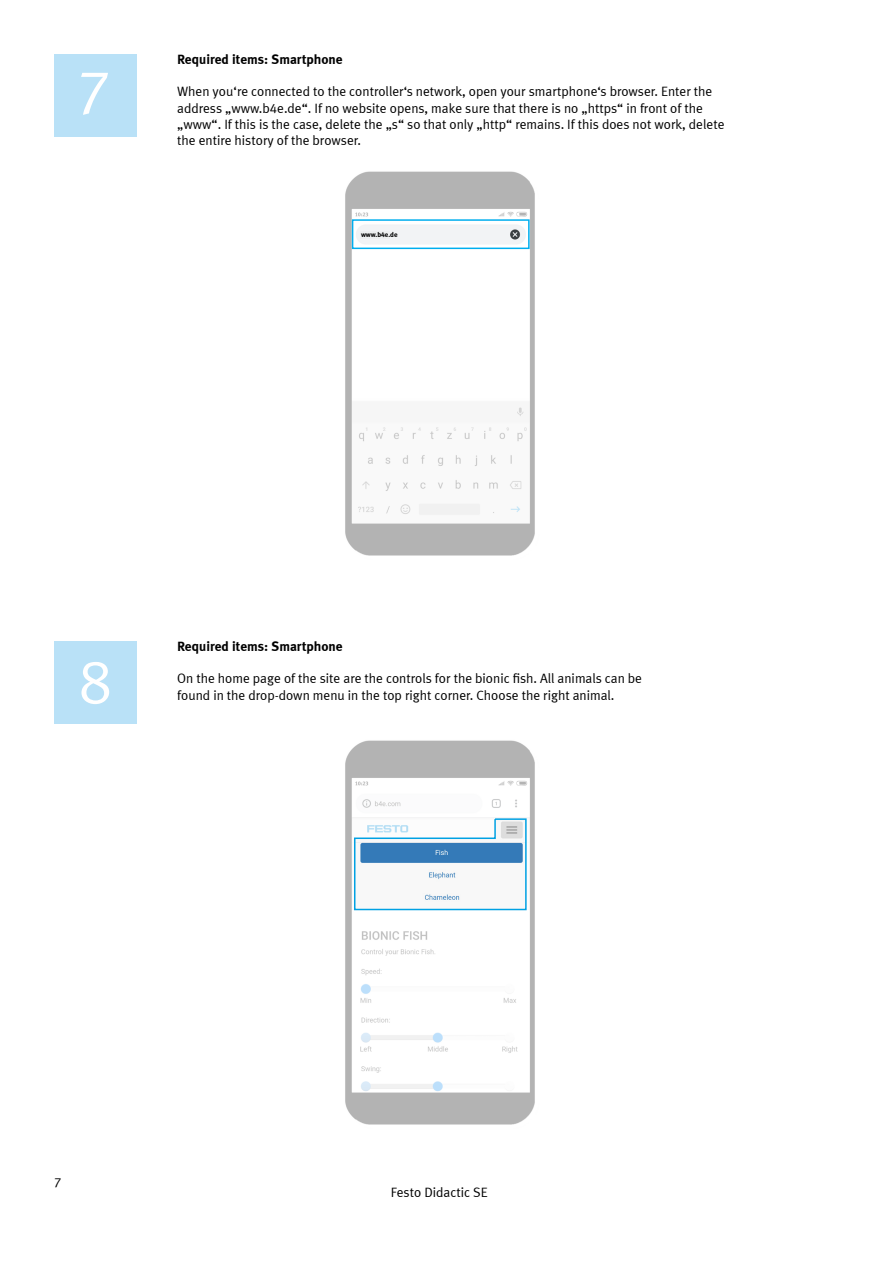
<style>
.page{position:relative;width:893px;height:1263px;background:#fff}
.page>*{position:absolute;margin:0;border:0;box-sizing:border-box;transform-origin:0 0}
.t1{font:61.8px "Meta Plus LF";color:#fff}
.t2{font:13.5px/16.2px "Meta Plus LF";color:#000}
.t3{font:700 13.5px "Meta Plus LF";color:#000}
.t4{font:700 6.9px "Meta Plus LF";color:#000}
</style>
<div class="page">
<div style="left:54px;top:54px;width:83px;height:83px;background:#b9e1f7"></div>
<div style="left:54px;top:641px;width:83px;height:83px;background:#b9e1f7"></div>
<img style="left:345px;top:740px;width:190px;height:385px">
<img style="left:345px;top:171px;width:190px;height:385px">
<img style="left:355px;top:222px;width:172px;height:24px">
<div style="left:352px;top:219px;width:178px;height:30px;border:2px solid #00aeef"></div>
<div style="left:360px;top:231px;width:29px;height:8px;background:#edeff0"></div>
<svg style="left:353px;top:818px;width:174px;height:93px"></svg>
<p class="t1" style="left:77px;top:54px;width:35px">7</p>
<p class="t3" style="left:177px;top:51px;width:167px">Required items: Smartphone</p>
<p class="t2" style="left:177px;top:83px;width:549px">When you‘re connected to the controller‘s network, open your smartphone‘s browser. Enter the address „www.b4e.de“. If no website opens, make sure that there is no „https“ in front of the „www“. If this is the case, delete the „s“ so that only „http“ remains. If this does not work, delete the entire history of the browser.</p>
<p class="t4" style="left:361px;top:230px;width:38px">www.b4e.de</p>
<p class="t1" style="left:79px;top:644px;width:35px">8</p>
<p class="t3" style="left:177px;top:638px;width:167px">Required items: Smartphone</p>
<p class="t2" style="left:177px;top:670px;width:466px">On the home page of the site are the controls for the bionic fish. All animals can be found in the drop-down menu in the top right corner. Choose the right animal.</p>
<p class="t2" style="left:54px;top:1173px;width:9px">7</p>
<p class="t2" style="left:391px;top:1184px;width:98px">Festo Didactic SE</p>
</div>
